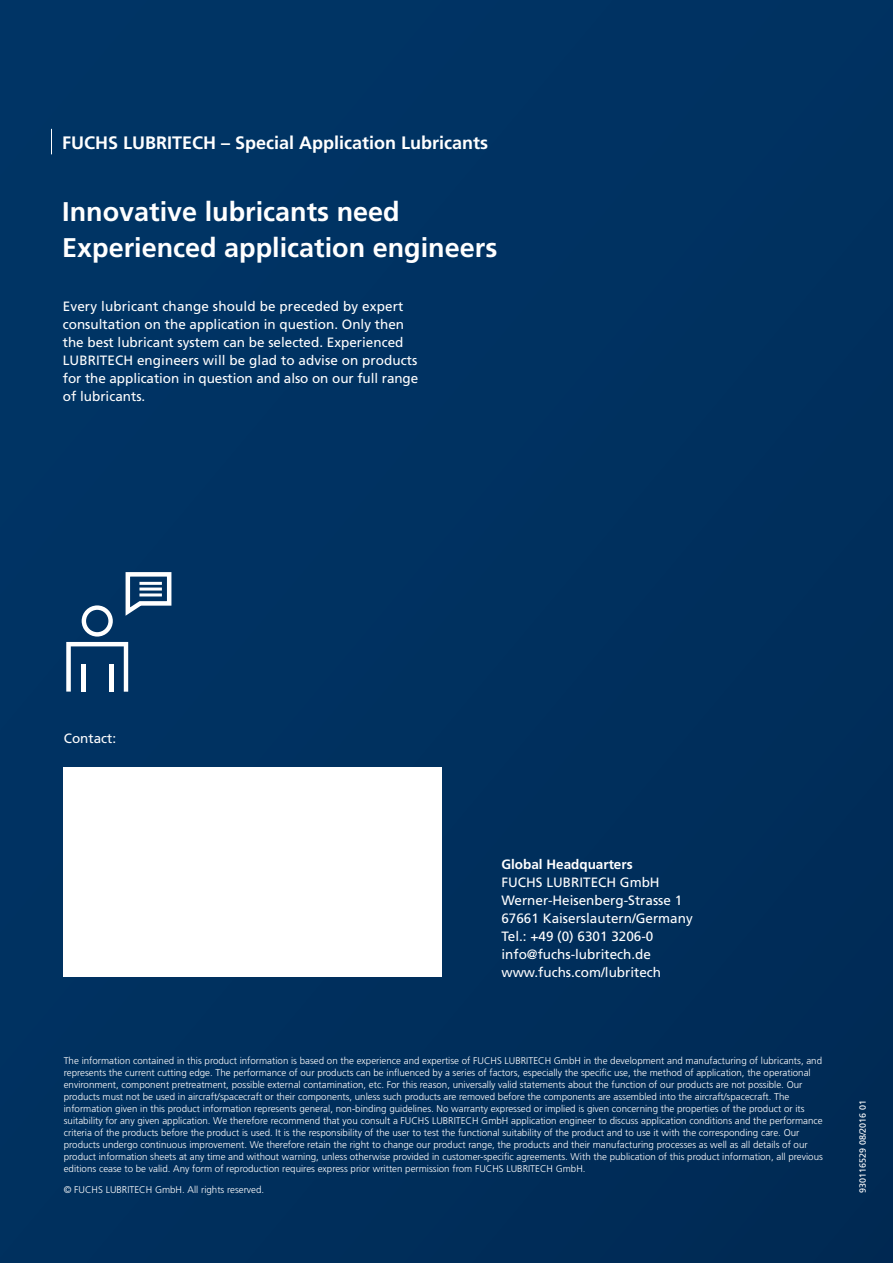
<style>
.page{position:relative;width:893px;height:1263px;background:#00315f}
.page>*{position:absolute;margin:0;border:0;box-sizing:border-box;transform-origin:0 0}
.t1{font:700 27px/36px "Frutiger LT Std";color:#fff}
.t2{font:700 18px "Frutiger LT Std";color:#fff}
.t3{font:13.5px/18px "Frutiger LT Std";color:#fff}
.t4{font:700 13.5px "Frutiger LT Std";color:#fff}
.t5{font:300 9.75px/12px "Frutiger LT Std";color:#fff}
.t6{font:9px "Frutiger LT Std";color:#fff}
</style>
<div class="page">
<div style="left:64px;top:767px;width:378px;height:209px;background:#fff"></div>
<svg style="left:66px;top:642px;width:62px;height:50px"></svg>
<svg style="left:82px;top:605px;width:31px;height:31px"></svg>
<hr style="left:81px;top:664px;width:4px;height:28px;background:#fff">
<div style="left:109px;top:664px;width:5px;height:28px;background:#fff"></div>
<svg style="left:122px;top:570px;width:52px;height:48px"></svg>
<hr style="left:139px;top:582px;width:23px;height:3px;background:#fff">
<hr style="left:139px;top:587px;width:23px;height:3px;background:#fff">
<hr style="left:139px;top:593px;width:23px;height:3px;background:#fff">
<svg style="left:51px;top:129px;width:1px;height:25px"></svg>
<h2 class="t2" style="left:62px;top:132px;width:428px">FUCHS LUBRITECH – Special Application Lubricants</h2>
<h1 class="t1" style="left:62px;top:194px;width:437px">Innovative lubricants need<br>Experienced application engineers</h1>
<p class="t3" style="left:63px;top:297px;width:357px">Every lubricant change should be preceded by expert consultation on the application in question. Only then the best lubricant system can be selected. Experienced LUBRITECH engineers will be glad to advise on products for the application in question and also on our full range of lubricants.</p>
<h3 class="t3" style="left:64px;top:729px;width:54px">Contact:</h3>
<h3 class="t4" style="left:501px;top:856px;width:133px">Global Headquarters</h3>
<h3 class="t3" style="left:501px;top:873px;width:193px">FUCHS LUBRITECH GmbH<br>Werner-Heisenberg-Strasse 1<br>67661 Kaiserslautern/Germany<br>Tel.: +49 (0) 6301 3206-0 info@fuchs-lubritech.de www.fuchs.com/lubritech</h3>
<p class="t5" style="left:64px;top:1054px;width:761px">The information contained in this product information is based on the experience and expertise of FUCHS LUBRITECH GmbH in the development and manufacturing of lubricants, and represents the current cutting edge. The performance of our products can be influenced by a series of factors, especially the specific use, the method of application, the operational environment, component pretreatment, possible external contamination, etc. For this reason, universally valid statements about the function of our products are not possible. Our products must not be used in aircraft/spacecraft or their components, unless such products are removed before the components are assembled into the aircraft/spacecraft. The information given in this product information represents general, non-binding guidelines. No warranty expressed or implied is given concerning the properties of the product or its suitability for any given application. We therefore recommend that you consult a FUCHS LUBRITECH GmbH application engineer to discuss application conditions and the performance criteria of the products before the product is used. It is the responsibility of the user to test the functional suitability of the product and to use it with the corresponding care. Our products undergo continuous improvement. We therefore retain the right to change our product range, the products and their manufacturing processes as well as all details of our product information sheets at any time and without warning, unless otherwise provided in customer-specific agreements. With the publication of this product information, all previous editions cease to be valid. Any form of reproduction requires express prior written permission from FUCHS LUBRITECH GmbH.</p>
<p class="t5" style="left:64px;top:1183px;width:202px">© FUCHS LUBRITECH GmbH. All rights reserved.</p>
<p class="t6" style="left:857px;top:1193px;width:94px;rotate:-90deg">930116529 08/2016 01</p>
</div>
